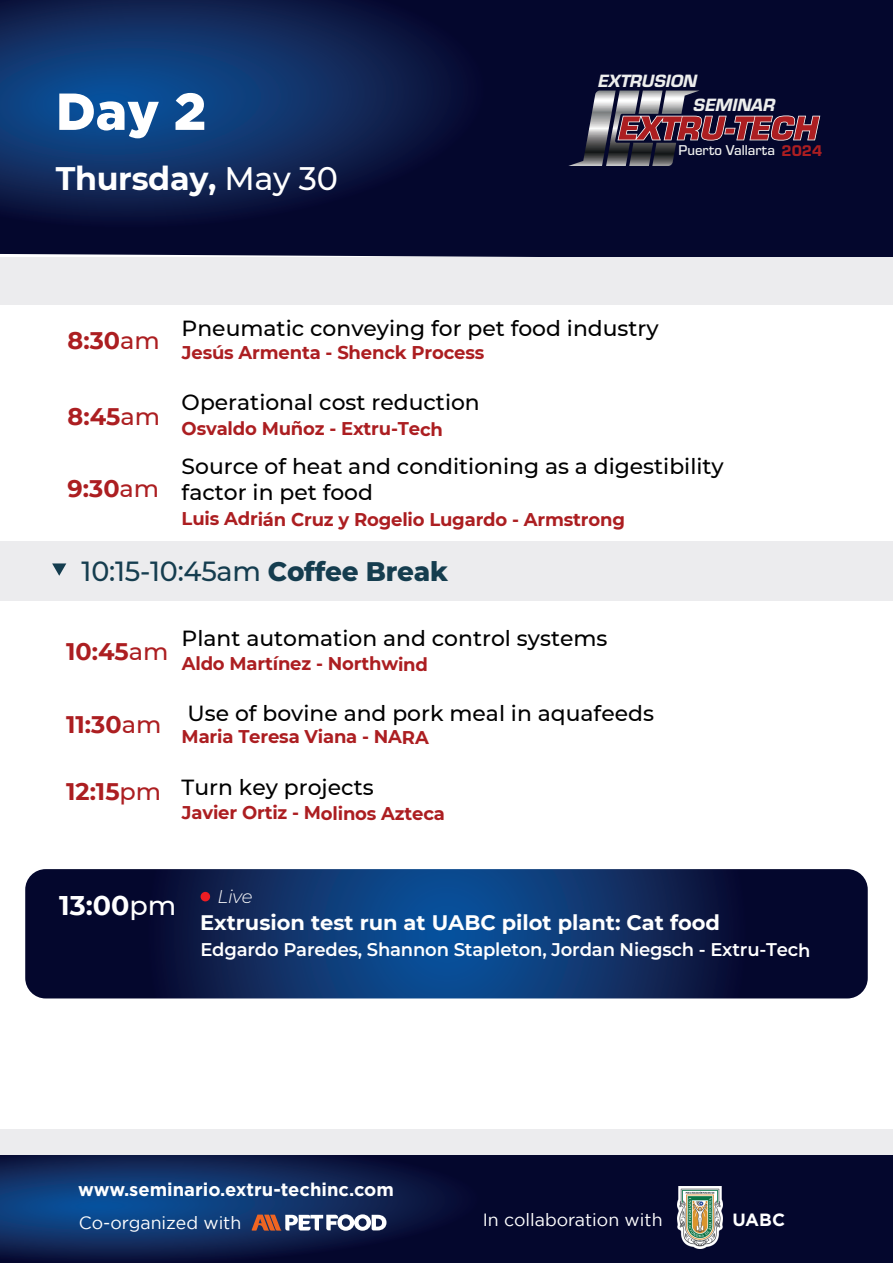
<style>
.page{position:relative;width:893px;height:1263px;background:#fff}
.page>*{position:absolute;margin:0;border:0;box-sizing:border-box;transform-origin:0 0}
.t1{font:900 51.9px "Gotham";color:#fff}
.t2{font:700 32.55px "Montserrat";letter-spacing:-.01em;color:#fff}
.t3{font:500 27.6px "Montserrat";letter-spacing:-.01em;color:#153d4f}
.t4{font:700 27px "Montserrat";color:#fff}
.t5{font:700 24px "Montserrat";color:#ac1e21}
.t6{font:500 21.9px/26.2px "Montserrat";color:#000}
.t7{font:700 21px "Montserrat";color:#fff}
.t8{font:700 18.45px "Montserrat";letter-spacing:-.01em;color:#ac1e21}
.t9{font:600 18.45px "Montserrat";letter-spacing:-.01em;color:#fff}
.t10{font:700 18.45px "Gotham";color:#fff}
.t11{font:18.45px "Eurostile Hea Ita";color:#edeeed}
.t12{font:italic 300 18.45px "Montserrat";color:#fff}
.t13{font:17.7px "Gotham";color:#fff}
.t14{font:700 17.7px "Gotham";color:#fff}
.t15{font:500 14.85px "Eurostile";color:#edeeed}
.s1{font-weight:500}
.s2{font-family:"Eurostile Hea";font-weight:400;font-size:16.05px;color:#ac1e21}
.s3{font-weight:800;font-size:26.85px}
</style>
<div class="page">
<div style="left:0;top:1129px;width:893px;height:92px;background:#ececee"></div>
<svg style="left:0;top:1156px;width:893px;height:107px;background:#091844"></svg>
<svg style="left:0;top:0;width:893px;height:257px;background:#091844"></svg>
<svg style="left:25px;top:869px;width:843px;height:129px;background:#0c2658"></svg>
<div style="left:0;top:257px;width:893px;height:48px;background:#ececee"></div>
<div style="left:0;top:541px;width:893px;height:60px;background:#ececee"></div>
<svg style="left:52px;top:563px;width:14px;height:13px"></svg>
<div style="left:201px;top:892px;width:9px;height:9px;background:#ee1d23;border-radius:50%"></div>
<img style="left:677px;top:1187px;width:45px;height:61px">
<svg style="left:252px;top:1214px;width:134px;height:17px"></svg>
<svg style="left:568px;top:91px;width:253px;height:75px;background:#45334a"></svg>
<h1 class="t1" style="left:56px;top:82px;width:152px">Day 2</h1>
<h2 class="t2" style="left:56px;top:155px;width:284px">Thursday, <span class="s1">May 30</span></h2>
<p class="t11" style="left:598px;top:68px;width:101px">EXTRUSION</p>
<p class="t11" style="left:694px;top:92px;width:83px">SEMINAR</p>
<p class="t15" style="left:678px;top:140px;width:145px">Puerto Vallarta <span class="s2">2024</span></p>
<p class="t5" style="left:68px;top:323px;width:94px">8:30<span class="s1">am</span></p>
<p class="t5" style="left:68px;top:399px;width:94px">8:45<span class="s1">am</span></p>
<p class="t5" style="left:68px;top:471px;width:93px">9:30<span class="s1">am</span></p>
<p class="t6" style="left:182px;top:314px;width:479px">Pneumatic conveying for pet food industry</p>
<p class="t8" style="left:182px;top:339px;width:304px">Jesús Armenta - Shenck Process</p>
<p class="t6" style="left:182px;top:388px;width:300px">Operational cost reduction</p>
<p class="t8" style="left:182px;top:415px;width:263px">Osvaldo Muñoz - Extru-Tech</p>
<p class="t6" style="left:182px;top:452px;width:544px">Source of heat and conditioning as a digestibility factor in pet food</p>
<p class="t8" style="left:182px;top:506px;width:445px">Luis Adrián Cruz y Rogelio Lugardo - Armstrong</p>
<p class="t3" style="left:82px;top:552px;width:368px">10:15-10:45am <span class="s3">Coffee Break</span></p>
<p class="t5" style="left:66px;top:634px;width:104px">10:45<span class="s1">am</span></p>
<p class="t5" style="left:66px;top:707px;width:97px">11:30<span class="s1">am</span></p>
<p class="t5" style="left:66px;top:774px;width:97px">12:15<span class="s1">pm</span></p>
<p class="t6" style="left:182px;top:624px;width:427px">Plant automation and control systems</p>
<p class="t8" style="left:182px;top:650px;width:248px">Aldo Martínez - Northwind</p>
<p class="t6" style="left:188px;top:699px;width:468px">Use of bovine and pork meal in aquafeeds</p>
<p class="t8" style="left:182px;top:723px;width:249px">Maria Teresa Viana - NARA</p>
<p class="t6" style="left:182px;top:773px;width:194px">Turn key projects</p>
<p class="t8" style="left:182px;top:800px;width:265px">Javier Ortiz - Molinos Azteca</p>
<p class="t4" style="left:59px;top:886px;width:119px">13:00<span class="s1">pm</span></p>
<p class="t12" style="left:218px;top:884px;width:37px">Live</p>
<p class="t7" style="left:200px;top:907px;width:521px">Extrusion test run at UABC pilot plant: Cat food</p>
<p class="t9" style="left:200px;top:937px;width:612px">Edgardo Paredes, Shannon Stapleton, Jordan Niegsch - Extru-Tech</p>
<p class="t10" style="left:78px;top:1178px;width:317px">www.seminario.extru-techinc.com</p>
<p class="t13" style="left:79px;top:1213px;width:164px">Co-organized with</p>
<p class="t13" style="left:483px;top:1210px;width:181px">In collaboration with</p>
<p class="t14" style="left:732px;top:1209px;width:54px">UABC</p>
</div>
